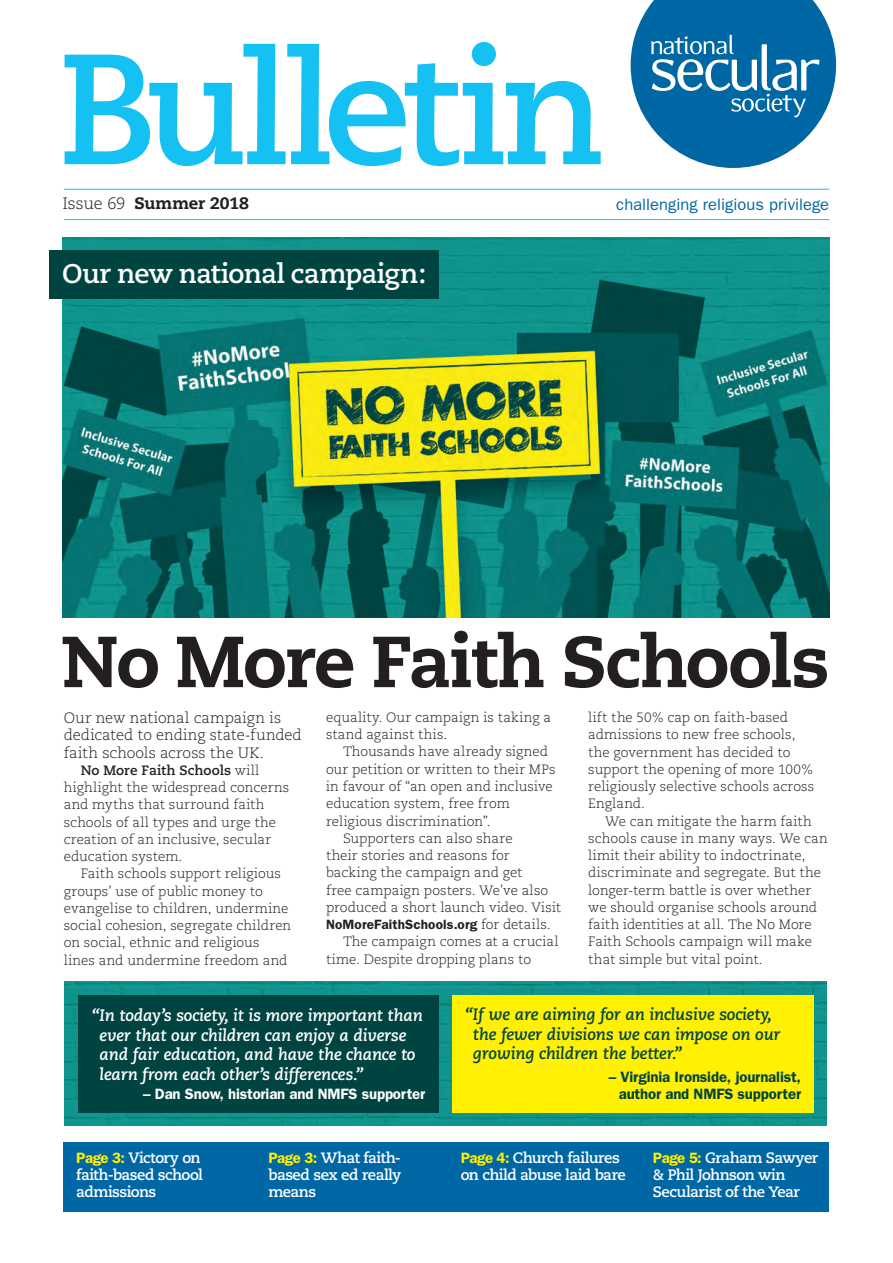
<style>
.page{position:relative;width:893px;height:1263px;background:#fff}
.page>*{position:absolute;margin:0;border:0;box-sizing:border-box;transform-origin:0 0}
.t1{font:800 72px "Caecilia";letter-spacing:-.025em;color:#231f20}
.t2{font:700 27px "Caecilia";letter-spacing:-.02em;color:#fff}
.Body_Text_Indented{font:italic 700 16.5px/19.5px "Caecilia";letter-spacing:-.01em;color:#fff}
.Body_Text_Indented-2{font:italic 700 16.5px/19.6px "Caecilia";letter-spacing:-.01em;color:#004442}
.t3{font:16.5px "Franklin Gothic";letter-spacing:.005em;color:#0067a5}
.t4{font:800 16.5px "Caecilia";letter-spacing:-.005em;color:#231f20}
.t5{font:700 15px/17.2px "Caecilia";letter-spacing:-.035em;color:#fff}
.Body_Text_Indented-3{font:300 15px/17.2px "Caecilia";color:#231f20}
.Body_Text_Indented-4{font:600 15px/16.6px "Franklin Gothic";letter-spacing:-.01em;color:#004442;text-align:right}
.Body_Text_Indented-5{font:600 15px "Franklin Gothic";letter-spacing:-.01em;color:#fff}
.Body_Text_Indented-6{font:300 13.5px/17.2px "Caecilia";letter-spacing:.005em;color:#231f20}
.s1{font-weight:300}
.s2{font-weight:700}
.s3{font-family:"Franklin Gothic";font-weight:600}
.s4{font-family:"Franklin Gothic";font-weight:600;color:#fff101}
</style>
<div class="page">
<img style="left:62px;top:237px;width:767px;height:380px">
<img style="left:64px;top:981px;width:762px;height:144px">
<hr style="left:64px;top:189px;width:765px;height:1px;background:#15c0f2">
<hr style="left:64px;top:219px;width:765px;height:1px;background:#15c0f2">
<svg style="left:631px;top:0;width:205px;height:168px"></svg>
<svg style="left:65px;top:42px;width:536px;height:124px"></svg>
<div style="left:64px;top:1142px;width:765px;height:70px;background:#0067a5"></div>
<div style="left:50px;top:251px;width:389px;height:48px;background:#004442"></div>
<div style="left:78px;top:995px;width:361px;height:117px;background:#004442"></div>
<div style="left:452px;top:995px;width:362px;height:117px;background:#fff101"></div>
<p class="t4" style="left:62px;top:193px;width:188px"><span class="s1">Issue 69</span> Summer 2018</p>
<p class="t3" style="left:616px;top:195px;width:214px">challenging religious privilege</p>
<p class="t2" style="left:62px;top:258px;width:366px">Our new national campaign:</p>
<p class="t1" style="left:62px;top:617px;width:770px">No More Faith Schools</p>
<p class="Body_Text_Indented-3" style="left:64px;top:710px;width:239px">Our new national campaign is dedicated to ending state-funded faith schools across the UK.</p>
<p class="Body_Text_Indented-6" style="left:64px;top:762px;width:227px;text-indent:17px"><span class="s2">No More Faith Schools</span> will highlight the widespread concerns and myths that surround faith schools of all types and urge the creation of an inclusive, secular education system.</p>
<p class="Body_Text_Indented-6" style="left:64px;top:865px;width:229px;text-indent:17px">Faith schools support religious groups’ use of public money to evangelise to children, undermine social cohesion, segregate children on social, ethnic and religious lines and undermine freedom and</p>
<p class="Body_Text_Indented-6" style="left:326px;top:709px;width:227px">equality. Our campaign is taking a stand against this.</p>
<p class="Body_Text_Indented-6" style="left:326px;top:743px;width:231px;text-indent:17px">Thousands have already signed our petition or written to their MPs in favour of “an open and inclusive education system, free from religious discrimination”.</p>
<p class="Body_Text_Indented-6" style="left:326px;top:830px;width:237px;text-indent:17px">Supporters can also share<br>their stories and reasons for backing the campaign and get<br>free campaign posters. We’ve also produced a short launch video. Visit<br><span class="s3">NoMoreFaithSchools.org</span> for details.</p>
<p class="Body_Text_Indented-6" style="left:326px;top:933px;width:234px;text-indent:17px">The campaign comes at a crucial time. Despite dropping plans to</p>
<p class="Body_Text_Indented-6" style="left:588px;top:709px;width:228px">lift the 50% cap on faith-based admissions to new free schools, the government has decided to support the opening of more 100% religiously selective schools across<br>England.</p>
<p class="Body_Text_Indented-6" style="left:588px;top:812px;width:241px;text-indent:17px">We can mitigate the harm faith schools cause in many ways. We can limit their ability to indoctrinate, discriminate and segregate. But the longer-term battle is over whether we should organise schools around faith identities at all. The No More Faith Schools campaign will make that simple but vital point.</p>
<p class="Body_Text_Indented" style="left:100px;top:1006px;width:325px;text-indent:-8px">“In today’s society, it is more important than ever that our children can enjoy a diverse and fair education, and have the chance to learn from each other’s differences.”</p>
<p class="Body_Text_Indented-5" style="left:143px;top:1085px;width:284px">– Dan Snow, historian and NMFS supporter</p>
<p class="Body_Text_Indented-2" style="left:473px;top:1005px;width:309px;text-indent:-8px">“If we are aiming for an inclusive society, the fewer divisions we can impose on our growing children the better.”</p>
<p class="Body_Text_Indented-4" style="left:609px;top:1068px;width:194px">– Virginia Ironside, journalist, author and NMFS supporter</p>
<p class="t5" style="left:76px;top:1149px;width:128px"><span class="s4">Page 3:</span> Victory on faith-based school admissions</p>
<p class="t5" style="left:269px;top:1149px;width:134px;text-align:justify"><span class="s4">Page 3:</span> What faith&shy;based sex ed really means</p>
<p class="t5" style="left:461px;top:1149px;width:167px"><span class="s4">Page 4:</span> Church failures on child abuse laid bare</p>
<p class="t5" style="left:653px;top:1149px;width:167px"><span class="s4">Page 5:</span> Graham Sawyer &amp; Phil Johnson win<br>Secularist of the Year</p>
</div>
